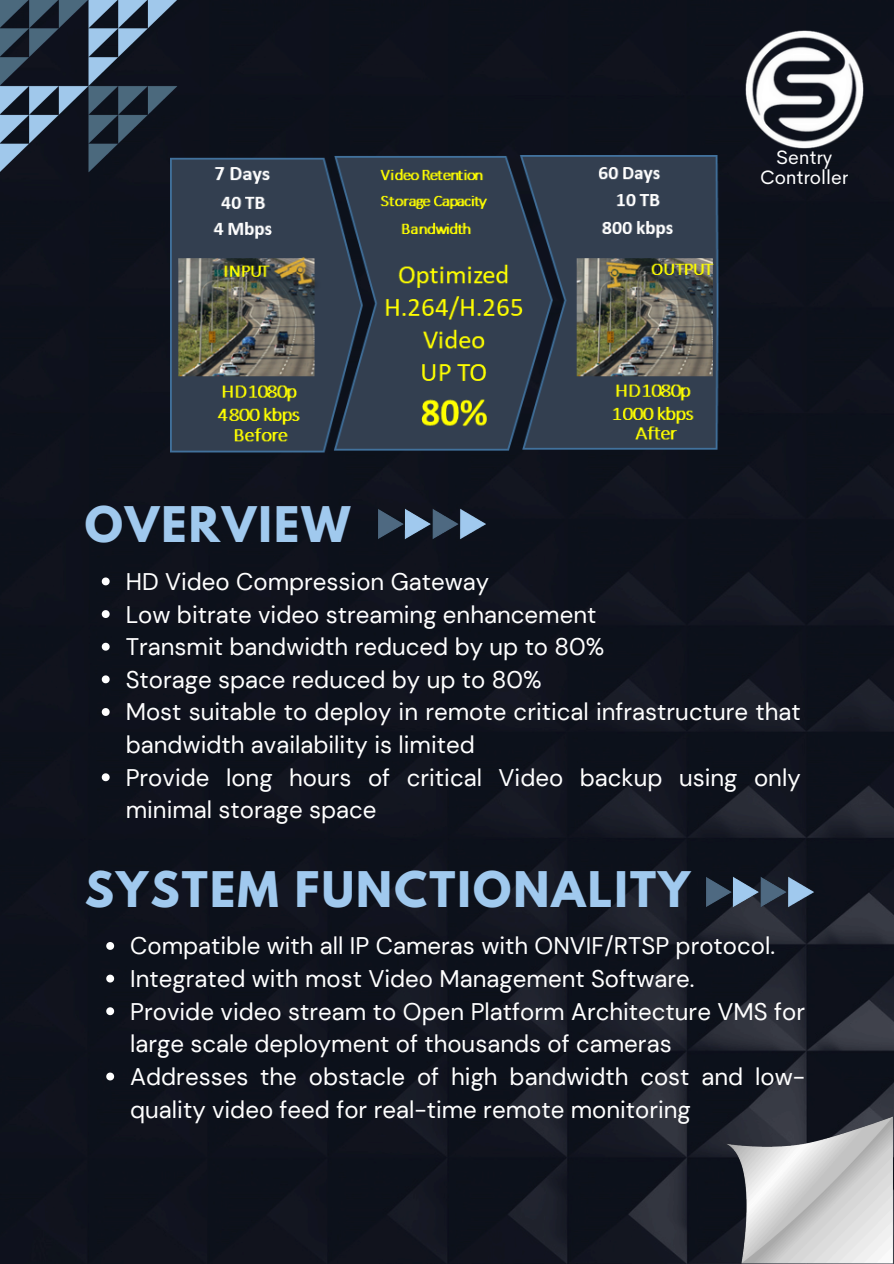
<style>
.page{position:relative;width:894px;height:1264px;background:#fff}
.page>*{position:absolute;margin:0;border:0;box-sizing:border-box;transform-origin:0 0}
.t1{font:700 43.5px "League Spartan";letter-spacing:.05em;color:#a0c9ee}
.t2{font:24px/32.7px "DM Sans";color:#fff}
.t3{font:19.5px/20.2px "Cerebri Sans";color:#fff;text-align:center}
</style>
<div class="page">
<img style="left:0;top:0;width:893px;height:1263px">
<img style="left:0;top:0;width:184px;height:179px">
<img style="left:718px;top:1109px;width:175px;height:154px">
<img style="left:745px;top:30px;width:118px;height:119px">
<img style="left:370px;top:501px;width:123px;height:45px">
<img style="left:698px;top:869px;width:123px;height:45px">
<img style="left:170px;top:155px;width:553px;height:303px">
<svg style="left:102px;top:577px;width:8px;height:8px"></svg>
<svg style="left:102px;top:610px;width:8px;height:8px"></svg>
<svg style="left:102px;top:642px;width:8px;height:8px"></svg>
<svg style="left:102px;top:675px;width:8px;height:8px"></svg>
<svg style="left:102px;top:708px;width:8px;height:8px"></svg>
<svg style="left:102px;top:773px;width:8px;height:8px"></svg>
<svg style="left:106px;top:942px;width:8px;height:7px"></svg>
<svg style="left:106px;top:974px;width:8px;height:8px"></svg>
<svg style="left:106px;top:1007px;width:8px;height:8px"></svg>
<svg style="left:106px;top:1072px;width:8px;height:8px"></svg>
<p class="t3" style="left:759px;top:147px;width:90px">Sentry<br>Controller</p>
<p class="t1" style="left:85px;top:502px;width:267px">OVERVIEW</p>
<p class="t2" style="left:126px;top:565px;width:365px">HD Video Compression Gateway</p>
<p class="t2" style="left:126px;top:598px;width:472px">Low bitrate video streaming enhancement</p>
<p class="t2" style="left:126px;top:630px;width:480px">Transmit bandwidth reduced by up to 80%</p>
<p class="t2" style="left:126px;top:663px;width:417px">Storage space reduced by up to 80%</p>
<p class="t2" style="left:126px;top:696px;width:676px">Most suitable to deploy in remote critical infrastructure that bandwidth availability is limited</p>
<h1 class="t2" style="left:126px;top:761px;width:676px">Provide long hours of critical Video backup using only minimal storage space</h1>
<p class="t1" style="left:85px;top:867px;width:606px">SYSTEM FUNCTIONALITY</p>
<p class="t2" style="left:130px;top:929px;width:646px">Compatible with all IP Cameras with ONVIF/RTSP protocol.</p>
<p class="t2" style="left:130px;top:962px;width:565px">Integrated with most Video Management Software.</p>
<p class="t2" style="left:130px;top:995px;width:676px">Provide video stream to Open Platform Architecture VMS for large scale deployment of thousands of cameras</p>
<p class="t2" style="left:130px;top:1060px;width:676px">Addresses the obstacle of high bandwidth cost and low&shy;quality video feed for real-time remote monitoring</p>
</div>
